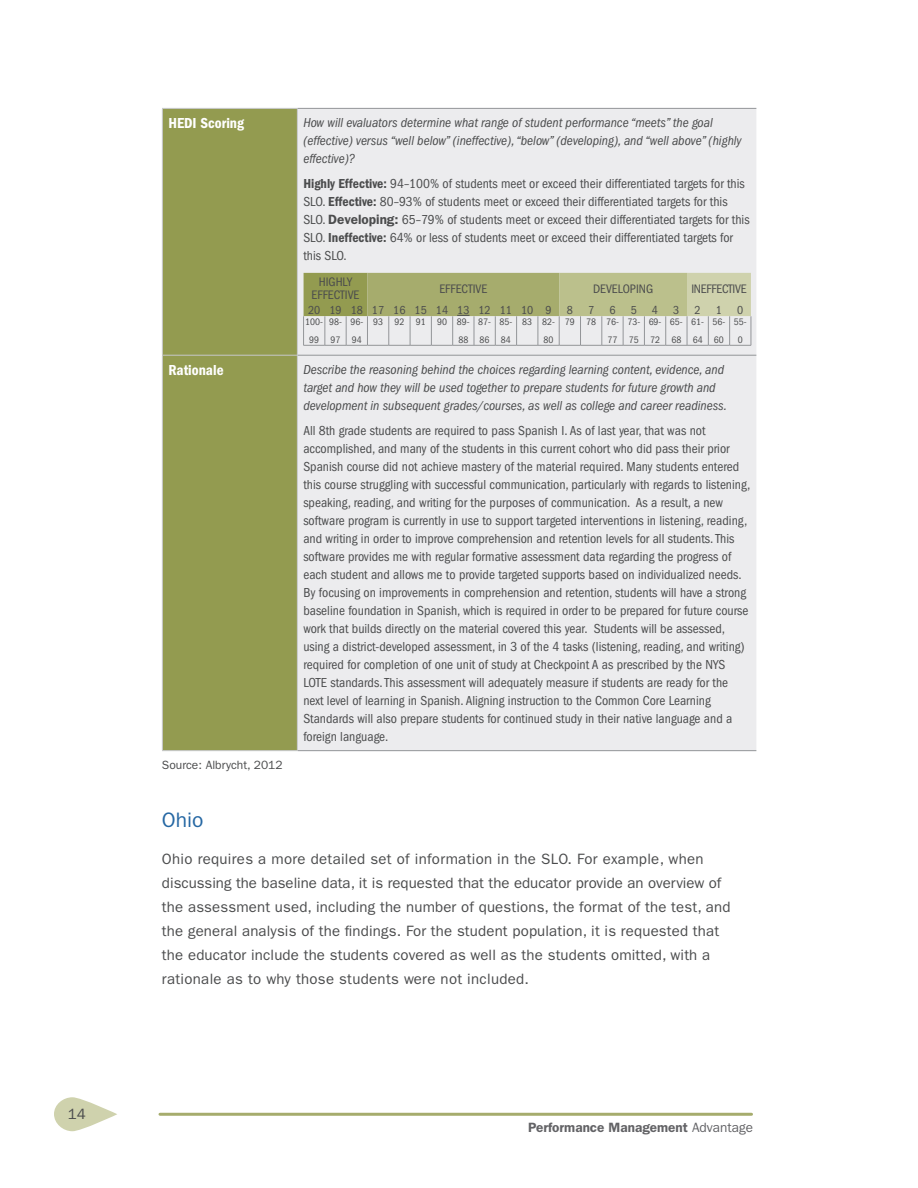
<style>
.page{position:relative;width:918px;height:1188px;background:#fff}
.page>*{position:absolute;margin:0;border:0;box-sizing:border-box;transform-origin:0 0}
.t1{font:21px "ITC Franklin Gothic Std";color:#2567a3}
.t2{font:15px/24px "ITC Franklin Gothic Std";letter-spacing:.01em;color:#4b4c4d}
.t3{font:15px "ITC Franklin Gothic Std Dm Cd";color:#fff}
.t4{font:condensed 13.5px/18px "ITC Franklin Gothic Std";color:#4b4c4d}
.t5{font:italic condensed 13.5px/18px "ITC Franklin Gothic Std";color:#4b4c4d}
.t6{font:600 13.5px "ITC Franklin Gothic Std";color:#636366}
.t7{font:condensed 12.75px/13.5px "ITC Franklin Gothic Std";color:#4b4c4d}
.t8{font:condensed 12px "ITC Franklin Gothic Std";color:#4b4c4d}
.t9{font:12px "ITC Franklin Gothic Std";color:#4b4c4d}
.t10{font:condensed 9.75px/18px "ITC Franklin Gothic Std";color:#4b4c4d}
.s1{font-family:"ITC Franklin Gothic Std Dm Cd";font-stretch:normal}
.s2{font-weight:600;font-stretch:normal}
.s3{font-weight:400}
</style>
<div class="page">
<hr style="left:160px;top:1113px;width:592px;height:3px;background:#a6ac6d">
<svg style="left:54px;top:1097px;width:63px;height:34px"></svg>
<div style="left:163px;top:109px;width:134px;height:641px;background:#939b50"></div>
<div style="left:298px;top:109px;width:458px;height:641px;background:#ececee"></div>
<hr style="left:162px;top:108px;width:136px;height:1px;background:#c7c8ca">
<hr style="left:162px;top:109px;width:1px;height:246px;background:#c7c8ca">
<hr style="left:297px;top:109px;width:1px;height:246px;background:#c7c8ca">
<hr style="left:162px;top:355px;width:136px;height:1px;background:#c7c8ca">
<hr style="left:162px;top:356px;width:1px;height:394px;background:#c7c8ca">
<hr style="left:297px;top:356px;width:1px;height:394px;background:#c7c8ca">
<hr style="left:162px;top:750px;width:136px;height:1px;background:#c7c8ca">
<hr style="left:298px;top:108px;width:458px;height:1px;background:#939598">
<hr style="left:298px;top:355px;width:458px;height:1px;background:#939598">
<hr style="left:298px;top:750px;width:458px;height:1px;background:#939598">
<svg style="left:303px;top:273px;width:449px;height:73px;background:#c5c8a7"></svg>
<p class="t2" style="left:68px;top:1102px;width:19px">14</p>
<p class="t3" style="left:168px;top:115px;width:77px">HEDI Scoring</p>
<p class="t5" style="left:303px;top:114px;width:440px">How will evaluators determine what range of student performance “meets” the goal (effective) versus “well below” (ineffective), “below” (developing), and “well above” (highly effective)?</p>
<p class="t4" style="left:303px;top:175px;width:448px"><span class="s1">Highly Effective:</span> 94–100% of students meet or exceed their differentiated targets for this SLO. <span class="s1">Effective:</span> 80–93% of students meet or exceed their differentiated targets for this SLO. <span class="s2">Developing:</span> 65–79% of students meet or exceed their differentiated targets for this SLO. <span class="s1">Ineffective:</span> 64% or less of students meet or exceed their differentiated targets for this SLO.</p>
<p class="t7" style="left:312px;top:275px;width:21px;text-indent:7px">Highly<br>Effecti</p>
<p class="t7" style="left:439px;top:282px;width:12px">Effecti</p>
<p class="t7" style="left:476px;top:282px;width:12px">ve</p>
<p class="t7" style="left:593px;top:282px;width:26px">Developing</p>
<p class="t7" style="left:691px;top:282px;width:21px">INEffecti</p>
<p class="t7" style="left:735px;top:282px;width:12px">ve</p>
<p class="t8" style="left:308px;top:303px;width:245px">20 19 18 17 16 15 14 13 12 11 10 9</p>
<p class="t8" style="left:567px;top:303px;width:8px">8</p>
<p class="t8" style="left:588px;top:303px;width:8px">7</p>
<p class="t8" style="left:609px;top:303px;width:8px">6</p>
<p class="t8" style="left:631px;top:303px;width:8px">5</p>
<p class="t8" style="left:652px;top:303px;width:8px">4</p>
<p class="t8" style="left:673px;top:303px;width:8px">3</p>
<p class="t8" style="left:695px;top:303px;width:8px">2</p>
<p class="t8" style="left:716px;top:303px;width:8px">1</p>
<p class="t8" style="left:737px;top:303px;width:8px">0</p>
<p class="t10" style="left:305px;top:313px;width:19px;text-align:center">100-<br>99</p>
<p class="t10" style="left:329px;top:313px;width:14px">98-<br>97</p>
<p class="t10" style="left:350px;top:313px;width:14px">96-<br>94</p>
<p class="t10" style="left:373px;top:313px;width:98px;text-align:right">93 92 91 90 89-<br>88</p>
<p class="t10" style="left:478px;top:313px;width:14px">87-<br>86</p>
<p class="t10" style="left:500px;top:313px;width:14px">85-<br>84</p>
<p class="t10" style="left:522px;top:313px;width:34px;text-align:right">83 82-<br>80</p>
<p class="t10" style="left:565px;top:313px;width:55px;text-align:right">79 78 76-<br>77</p>
<p class="t10" style="left:627px;top:313px;width:14px">73-<br>75</p>
<p class="t10" style="left:649px;top:313px;width:14px">69-<br>72</p>
<p class="t10" style="left:670px;top:313px;width:14px">65-<br>68</p>
<p class="t10" style="left:691px;top:313px;width:14px">61-<br>64</p>
<p class="t10" style="left:713px;top:313px;width:14px">56-<br>60</p>
<p class="t10" style="left:734px;top:313px;width:14px;text-align:center">55-<br>0</p>
<p class="t7" style="left:348px;top:289px;width:12px">ve</p>
<p class="t3" style="left:168px;top:362px;width:57px">Rationale</p>
<p class="t5" style="left:303px;top:361px;width:425px">Describe the reasoning behind the choices regarding learning content, evidence, and target and how they will be used together to prepare students for future growth and development in subsequent grades/courses, as well as college and career readiness.</p>
<p class="t4" style="left:303px;top:422px;width:449px">All 8th grade students are required to pass Spanish I. As of last year, that was not accomplished, and many of the students in this current cohort who did pass their prior Spanish course did not achieve mastery of the material required. Many students entered this course struggling with successful communication, particularly with regards to listening, speaking, reading, and writing for the purposes of communication. As a result, a new software program is currently in use to support targeted interventions in listening, reading, and writing in order to improve comprehension and retention levels for all students. This software provides me with regular formative assessment data regarding the progress of each student and allows me to provide targeted supports based on individualized needs.<br>By focusing on improvements in comprehension and retention, students will have a strong baseline foundation in Spanish, which is required in order to be prepared for future course work that builds directly on the material covered this year. Students will be assessed, using a district-developed assessment, in 3 of the 4 tasks (listening, reading, and writing) required for completion of one unit of study at Checkpoint A as prescribed by the NYS LOTE standards. This assessment will adequately measure if students are ready for the next level of learning in Spanish. Aligning instruction to the Common Core Learning Standards will also prepare students for continued study in their native language and a foreign language.</p>
<p class="t9" style="left:162px;top:758px;width:122px">Source: Albrycht, 2012</p>
<h1 class="t1" style="left:162px;top:808px;width:43px">Ohio</h1>
<p class="t2" style="left:162px;top:847px;width:570px">Ohio requires a more detailed set of information in the SLO. For example, when discussing the baseline data, it is requested that the educator provide an overview of the assessment used, including the number of questions, the format of the test, and the general analysis of the findings. For the student population, it is requested that the educator include the students covered as well as the students omitted, with a rationale as to why those students were not included.</p>
<p class="t6" style="left:528px;top:1119px;width:226px">Performance Management <span class="s3">Advantage</span></p>
</div>
